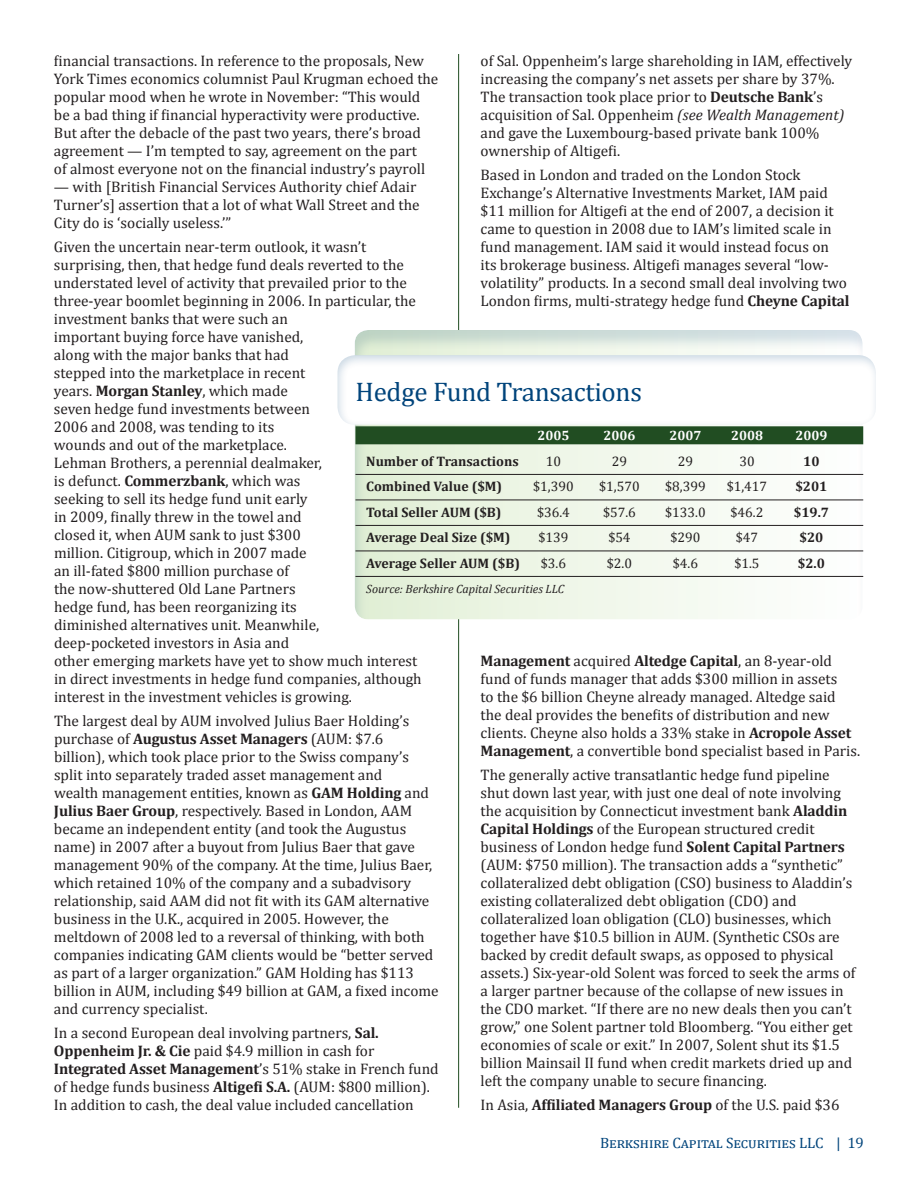
<style>
.page{position:relative;width:918px;height:1188px;background:#fff}
.page>*{position:absolute;margin:0;border:0;box-sizing:border-box;transform-origin:0 0}
.chart_title{font:27px "Cambria";letter-spacing:-.01em;color:#00447b}
.texty{font:15.3px/18px "Cambria";color:#231f20}
.folio{font:15px "Cambria";letter-spacing:.01em;color:#00447b}
.chart_text{font:700 13.8px "Cambria";color:#231f20}
.chart_text-2{font:13.8px "Cambria";color:#231f20}
.chart_text_line1{font:700 13.8px "Cambria";color:#231f20}
.chart_text_line1-2{font:13.8px "Cambria";color:#231f20}
.chart_titledate{font:700 13.5px "Cambria";color:#fff}
.chart_text_source{font:italic 12px "Cambria";color:#231f20}
.s1{font-weight:700}
.s2{font-style:italic}
</style>
<div class="page">
<hr style="left:458px;top:54px;width:1px;height:1054px;background:#214d22">
<div style="left:352px;top:329px;width:512px;height:293px;background:#00447b;opacity:.16"></div>
<div style="left:335px;top:354px;width:542px;height:74px;background:#00447b;opacity:.23"></div>
<div style="left:356px;top:426px;width:507px;height:18px;background:#214d22"></div>
<hr style="left:356px;top:474px;width:507px;height:1px;background:#231f20">
<hr style="left:356px;top:500px;width:507px;height:1px;background:#231f20">
<hr style="left:356px;top:525px;width:507px;height:1px;background:#231f20">
<hr style="left:356px;top:551px;width:507px;height:1px;background:#231f20">
<hr style="left:356px;top:576px;width:507px;height:1px;background:#231f20">
<p class="texty" style="left:481px;top:52px;width:373px">of Sal. Oppenheim’s large shareholding in IAM, effectively increasing the company’s net assets per share by 37%.<br>The transaction took place prior to <span class="s1">Deutsche Bank</span>’s acquisition of Sal. Oppenheim <span class="s2">(see Wealth Management) </span>and gave the Luxembourg-based private bank 100% ownership of Altigefi.</p>
<p class="texty" style="left:481px;top:166px;width:370px">Based in London and traded on the London Stock Exchange’s Alternative Investments Market, IAM paid $11 million for Altigefi at the end of 2007, a decision it came to question in 2008 due to IAM’s limited scale in fund management. IAM said it would instead focus on<br>its brokerage business. Altigefi manages several “low&shy;volatility” products. In a second small deal involving two London firms, multi-strategy hedge fund <span class="s1">Cheyne Capital</span></p>
<p class="texty" style="left:54px;top:52px;width:386px">financial transactions. In reference to the proposals, New York Times economics columnist Paul Krugman echoed the popular mood when he wrote in November: “This would be a bad thing if financial hyperactivity were productive.<br>But after the debacle of the past two years, there’s broad agreement — I’m tempted to say, agreement on the part<br>of almost everyone not on the financial industry’s payroll</p>
<p class="texty" style="left:54px;top:178px;width:367px">— with [British Financial Services Authority chief Adair<br>Turner’s] assertion that a lot of what Wall Street and the<br>City do is ‘socially useless.’”</p>
<p class="texty" style="left:54px;top:238px;width:369px">Given the uncertain near-term outlook, it wasn’t surprising, then, that hedge fund deals reverted to the understated level of activity that prevailed prior to the three-year boomlet beginning in 2006. In particular, the investment banks that were such an<br>important buying force have vanished,<br>along with the major banks that had<br>stepped into the marketplace in recent<br>years. <span class="s1">Morgan Stanley</span>, which made<br>seven hedge fund investments between<br>2006 and 2008, was tending to its<br>wounds and out of the marketplace.<br>Lehman Brothers, a perennial dealmaker,<br>is defunct. <span class="s1">Commerzbank</span>, which was<br>seeking to sell its hedge fund unit early<br>in 2009, finally threw in the towel and<br>closed it, when AUM sank to just $300<br>million. Citigroup, which in 2007 made<br>an ill-fated $800 million purchase of<br>the now-shuttered Old Lane Partners<br>hedge fund, has been reorganizing its<br>diminished alternatives unit. Meanwhile,<br>deep-pocketed investors in Asia and<br>other emerging markets have yet to show much interest in direct investments in hedge fund companies, although interest in the investment vehicles is growing.</p>
<p class="texty" style="left:54px;top:711px;width:386px">The largest deal by AUM involved Julius Baer Holding’s purchase of <span class="s1">Augustus Asset Managers</span> (AUM: $7.6<br>billion), which took place prior to the Swiss company’s split into separately traded asset management and<br>wealth management entities, known as <span class="s1">GAM Holding</span> and <span class="s1">Julius Baer Group</span>, respectively. Based in London, AAM became an independent entity (and took the Augustus name) in 2007 after a buyout from Julius Baer that gave management 90% of the company. At the time, Julius Baer, which retained 10% of the company and a subadvisory relationship, said AAM did not fit with its GAM alternative business in the U.K., acquired in 2005. However, the meltdown of 2008 led to a reversal of thinking, with both companies indicating GAM clients would be “better served as part of a larger organization.” GAM Holding has $113 billion in AUM, including $49 billion at GAM, a fixed income and currency specialist.</p>
<p class="texty" style="left:54px;top:1023px;width:386px">In a second European deal involving partners, <span class="s1">Sal.<br>Oppenheim Jr. &amp; Cie</span> paid $4.9 million in cash for <span class="s1">Integrated Asset Management</span>’s 51% stake in French fund of hedge funds business <span class="s1">Altigefi S.A.</span> (AUM: $800 million).<br>In addition to cash, the deal value included cancellation</p>
<p class="chart_title" style="left:356px;top:376px;width:288px">Hedge Fund Transactions</p>
<p class="chart_titledate" style="left:538px;top:427px;width:33px">2005</p>
<p class="chart_titledate" style="left:604px;top:427px;width:33px">2006</p>
<p class="chart_titledate" style="left:670px;top:427px;width:33px">2007</p>
<p class="chart_titledate" style="left:731px;top:427px;width:33px">2008</p>
<p class="chart_titledate" style="left:796px;top:427px;width:33px">2009</p>
<p class="chart_text_line1" style="left:366px;top:452px;width:154px">Number of Transactions</p>
<p class="chart_text_line1-2" style="left:546px;top:453px;width:17px">10</p>
<p class="chart_text_line1-2" style="left:612px;top:453px;width:17px">29</p>
<p class="chart_text_line1-2" style="left:678px;top:453px;width:17px">29</p>
<p class="chart_text_line1-2" style="left:739px;top:453px;width:17px">30</p>
<p class="chart_text_line1" style="left:803px;top:452px;width:18px">10</p>
<p class="chart_text" style="left:366px;top:478px;width:137px">Combined Value ($M)</p>
<p class="chart_text-2" style="left:533px;top:478px;width:42px">$1,390</p>
<p class="chart_text-2" style="left:599px;top:478px;width:42px">$1,570</p>
<p class="chart_text-2" style="left:665px;top:478px;width:42px">$8,399</p>
<p class="chart_text-2" style="left:727px;top:478px;width:42px">$1,417</p>
<p class="chart_text" style="left:795px;top:478px;width:34px">$201</p>
<p class="chart_text" style="left:366px;top:503px;width:137px">Total Seller AUM ($B)</p>
<p class="chart_text-2" style="left:537px;top:504px;width:34px">$36.4</p>
<p class="chart_text-2" style="left:603px;top:504px;width:34px">$57.6</p>
<p class="chart_text-2" style="left:665px;top:504px;width:42px">$133.0</p>
<p class="chart_text-2" style="left:731px;top:504px;width:34px">$46.2</p>
<p class="chart_text" style="left:794px;top:503px;width:37px">$19.7</p>
<p class="chart_text" style="left:366px;top:529px;width:146px">Average Deal Size ($M)</p>
<p class="chart_text-2" style="left:539px;top:529px;width:31px">$139</p>
<p class="chart_text-2" style="left:608px;top:529px;width:24px">$54</p>
<p class="chart_text-2" style="left:671px;top:529px;width:31px">$290</p>
<p class="chart_text-2" style="left:736px;top:529px;width:24px">$47</p>
<p class="chart_text" style="left:800px;top:529px;width:25px">$20</p>
<p class="chart_text" style="left:366px;top:554px;width:155px">Average Seller AUM ($B)</p>
<p class="chart_text-2" style="left:541px;top:555px;width:27px">$3.6</p>
<p class="chart_text-2" style="left:607px;top:555px;width:27px">$2.0</p>
<p class="chart_text-2" style="left:673px;top:555px;width:27px">$4.6</p>
<p class="chart_text-2" style="left:734px;top:555px;width:27px">$1.5</p>
<p class="chart_text" style="left:798px;top:554px;width:29px">$2.0</p>
<p class="chart_text_source" style="left:366px;top:582px;width:200px">Source: Berkshire Capital Securities LLC</p>
<p class="texty" style="left:481px;top:652px;width:381px"><span class="s1">Management</span> acquired <span class="s1">Altedge Capital</span>, an 8-year-old fund of funds manager that adds $300 million in assets<br>to the $6 billion Cheyne already managed. Altedge said the deal provides the benefits of distribution and new clients. Cheyne also holds a 33% stake in <span class="s1">Acropole Asset Management</span>, a convertible bond specialist based in Paris.</p>
<p class="texty" style="left:481px;top:766px;width:377px">The generally active transatlantic hedge fund pipeline shut down last year, with just one deal of note involving the acquisition by Connecticut investment bank <span class="s1">Aladdin Capital Holdings</span> of the European structured credit business of London hedge fund <span class="s1">Solent Capital Partners </span>(AUM: $750 million). The transaction adds a “synthetic” collateralized debt obligation (CSO) business to Aladdin’s existing collateralized debt obligation (CDO) and collateralized loan obligation (CLO) businesses, which together have $10.5 billion in AUM. (Synthetic CSOs are backed by credit default swaps, as opposed to physical assets.) Six-year-old Solent was forced to seek the arms of a larger partner because of the collapse of new issues in the CDO market. “If there are no new deals then you can’t grow,” one Solent partner told Bloomberg. “You either get economies of scale or exit.” In 2007, Solent shut its $1.5 billion Mainsail II fund when credit markets dried up and left the company unable to secure financing.</p>
<p class="texty" style="left:481px;top:1096px;width:361px">In Asia, <span class="s1">Affiliated Managers Group</span> of the U.S. paid $36</p>
<p class="folio" style="left:600px;top:1134px;width:265px">Berkshire Capital Securities LLC | 19</p>
</div>
